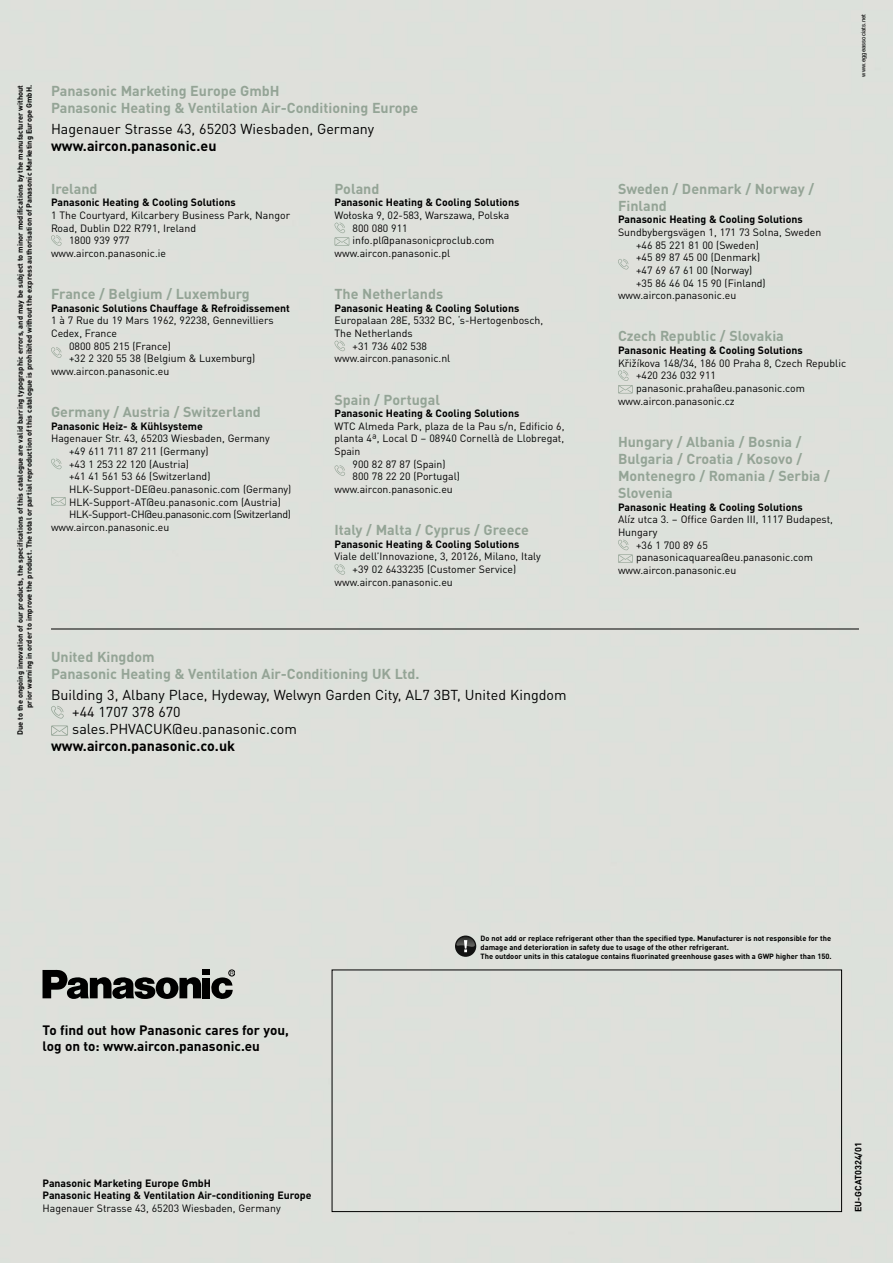
<style>
.page{position:relative;width:893px;height:1263px;background:#dee0db}
.page>*{position:absolute;margin:0;border:0;box-sizing:border-box;transform-origin:0 0}
.t1{font:700 14.25px/17.1px "DIN Pro";color:#94a496}
.t2{font:14.25px/17.1px "DIN Pro";color:#000}
.t3{font:700 14.25px "DIN Pro";color:#000}
.t4{font:700 13.5px/15.8px "DIN Pro";color:#000}
.t5{font:10.5px "DIN Pro";color:#000}
.t6{font:700 10.5px/12.6px "DIN Pro";color:#000}
.t7{font:10.5px "DIN Pro";letter-spacing:-.03em;color:#000}
.t8{font:700 9px "DIN Pro";color:#000}
.t9{font:700 7.5px/9px "DIN Pro";color:#000}
.t10{font:6px "Helvetica";color:#000}
</style>
<div class="page">
<div style="left:332px;top:969px;width:510px;height:243px;border:1px solid #000"></div>
<svg style="left:43px;top:970px;width:191px;height:29px;background:#646663"></svg>
<div style="left:228px;top:969px;width:7px;height:7px;border:1px solid #000;border-radius:50%"></div>
<svg style="left:455px;top:935px;width:21px;height:22px"></svg>
<svg style="left:456px;top:937px;width:19px;height:15px"></svg>
<svg style="left:51px;top:705px;width:13px;height:13px"></svg>
<svg style="left:51px;top:725px;width:17px;height:11px"></svg>
<hr style="left:51px;top:629px;width:808px;height:1px;background:#000">
<svg style="left:51px;top:235px;width:11px;height:11px"></svg>
<svg style="left:51px;top:347px;width:11px;height:11px"></svg>
<svg style="left:51px;top:458px;width:11px;height:11px"></svg>
<svg style="left:51px;top:497px;width:15px;height:9px"></svg>
<svg style="left:334px;top:222px;width:15px;height:24px"></svg>
<svg style="left:334px;top:340px;width:11px;height:11px"></svg>
<svg style="left:334px;top:465px;width:11px;height:11px"></svg>
<svg style="left:334px;top:564px;width:11px;height:11px"></svg>
<svg style="left:618px;top:259px;width:11px;height:10px"></svg>
<svg style="left:618px;top:370px;width:15px;height:23px"></svg>
<svg style="left:618px;top:539px;width:15px;height:24px"></svg>
<p class="t9" style="left:15px;top:735px;width:652px;text-align:right;rotate:-90deg">Due to the ongoing innovation of our products, the specifications of this catalogue are valid barring typographic errors, and may be subject to minor modifications by the manufacturer without prior warning in order to improve the product. The total or partial reproduction of this catalogue is prohibited without the express authorisation of Panasonic Marketing Europe GmbH.</p>
<h1 class="t1" style="left:51px;top:81px;width:369px">Panasonic Marketing Europe GmbH<br>Panasonic Heating &amp; Ventilation Air-Conditioning Europe</h1>
<h1 class="t2" style="left:51px;top:120px;width:325px">Hagenauer Strasse 43, 65203 Wiesbaden, Germany</h1>
<h1 class="t3" style="left:51px;top:135px;width:167px">www.aircon.panasonic.eu</h1>
<h1 class="t1" style="left:51px;top:179px;width:48px">Ireland</h1>
<p class="t6" style="left:51px;top:196px;width:186px">Panasonic Heating &amp; Cooling Solutions</p>
<p class="t5" style="left:51px;top:207px;width:241px">1 The Courtyard, Kilcarbery Business Park, Nangor</p>
<p class="t5" style="left:51px;top:220px;width:147px">Road, Dublin D22 R791, Ireland</p>
<p class="t5" style="left:69px;top:232px;width:62px">1800 939 977</p>
<p class="t5" style="left:51px;top:245px;width:117px">www.aircon.panasonic.ie</p>
<h1 class="t1" style="left:51px;top:285px;width:200px">France / Belgium / Luxemburg</h1>
<p class="t6" style="left:51px;top:301px;width:240px">Panasonic Solutions Chauffage &amp; Refroidissement</p>
<p class="t5" style="left:51px;top:313px;width:224px">1 à 7 Rue du 19 Mars 1962, 92238, Gennevilliers</p>
<p class="t5" style="left:51px;top:325px;width:68px">Cedex, France</p>
<p class="t5" style="left:69px;top:338px;width:103px">0800 805 215 (France)</p>
<p class="t5" style="left:69px;top:350px;width:188px">+32 2 320 55 38 (Belgium &amp; Luxemburg)</p>
<p class="t5" style="left:51px;top:363px;width:120px">www.aircon.panasonic.eu</p>
<h1 class="t1" style="left:51px;top:403px;width:211px">Germany / Austria / Switzerland</h1>
<p class="t6" style="left:51px;top:419px;width:153px">Panasonic Heiz- &amp; Kühlsysteme</p>
<p class="t5" style="left:51px;top:431px;width:220px">Hagenauer Str. 43, 65203 Wiesbaden, Germany</p>
<p class="t5" style="left:69px;top:443px;width:141px">+49 611 711 87 211 (Germany)</p>
<p class="t5" style="left:69px;top:456px;width:121px">+43 1 253 22 120 (Austria)</p>
<p class="t5" style="left:69px;top:469px;width:143px">+41 41 561 53 66 (Switzerland)</p>
<p class="t5" style="left:69px;top:481px;width:224px">HLK-Support-DE@eu.panasonic.com (Germany)</p>
<p class="t5" style="left:69px;top:494px;width:213px">HLK-Support-AT@eu.panasonic.com (Austria)</p>
<p class="t7" style="left:69px;top:506px;width:223px">HLK-Support-CH@eu.panasonic.com (Switzerland)</p>
<p class="t5" style="left:51px;top:519px;width:120px">www.aircon.panasonic.eu</p>
<h1 class="t1" style="left:334px;top:179px;width:46px">Poland</h1>
<p class="t6" style="left:334px;top:196px;width:186px">Panasonic Heating &amp; Cooling Solutions</p>
<p class="t5" style="left:334px;top:207px;width:176px">Wołoska 9, 02-583, Warszawa, Polska</p>
<p class="t5" style="left:353px;top:220px;width:57px">800 080 911</p>
<p class="t5" style="left:353px;top:232px;width:143px">info.pl@panasonicproclub.com</p>
<p class="t5" style="left:334px;top:245px;width:117px">www.aircon.panasonic.pl</p>
<h1 class="t1" style="left:334px;top:285px;width:110px">The Netherlands</h1>
<p class="t6" style="left:334px;top:301px;width:186px">Panasonic Heating &amp; Cooling Solutions</p>
<p class="t5" style="left:334px;top:313px;width:210px">Europalaan 28E, 5332 BC, ‘s-Hertogenbosch,</p>
<p class="t5" style="left:334px;top:325px;width:80px">The Netherlands</p>
<p class="t5" style="left:353px;top:338px;width:76px">+31 736 402 538</p>
<p class="t5" style="left:334px;top:350px;width:117px">www.aircon.panasonic.nl</p>
<h1 class="t1" style="left:334px;top:390px;width:107px">Spain / Portugal</h1>
<p class="t6" style="left:334px;top:406px;width:186px">Panasonic Heating &amp; Cooling Solutions</p>
<p class="t5" style="left:334px;top:418px;width:232px">WTC Almeda Park, plaza de la Pau s/n, Edificio 6,</p>
<p class="t5" style="left:334px;top:431px;width:231px">planta 4ª, Local D – 08940 Cornellà de Llobregat,</p>
<p class="t5" style="left:334px;top:443px;width:27px">Spain</p>
<p class="t5" style="left:353px;top:456px;width:95px">900 82 87 87 (Spain)</p>
<p class="t5" style="left:353px;top:469px;width:109px">800 78 22 20 (Portugal)</p>
<p class="t5" style="left:334px;top:481px;width:120px">www.aircon.panasonic.eu</p>
<h1 class="t1" style="left:334px;top:521px;width:196px">Italy / Malta / Cyprus / Greece</h1>
<p class="t6" style="left:334px;top:537px;width:186px">Panasonic Heating &amp; Cooling Solutions</p>
<p class="t5" style="left:334px;top:549px;width:208px">Viale dell’Innovazione, 3, 20126, Milano, Italy</p>
<p class="t5" style="left:353px;top:561px;width:165px">+39 02 6433235 (Customer Service)</p>
<p class="t5" style="left:334px;top:574px;width:120px">www.aircon.panasonic.eu</p>
<h1 class="t1" style="left:51px;top:647px;width:370px">United Kingdom<br>Panasonic Heating &amp; Ventilation Air-Conditioning UK Ltd.</h1>
<h1 class="t2" style="left:72px;top:685px;width:496px;text-indent:-21px">Building 3, Albany Place, Hydeway, Welwyn Garden City, AL7 3BT, United Kingdom +44 1707 378 670<br>sales.PHVACUK@eu.panasonic.com</h1>
<h1 class="t3" style="left:51px;top:735px;width:186px">www.aircon.panasonic.co.uk</h1>
<p class="t10" style="left:859px;top:77px;width:64px;rotate:-90deg">www.eggeassociats.net</p>
<h1 class="t1" style="left:618px;top:179px;width:198px">Sweden / Denmark / Norway /<br>Finland</h1>
<p class="t6" style="left:618px;top:213px;width:186px">Panasonic Heating &amp; Cooling Solutions</p>
<p class="t5" style="left:618px;top:224px;width:205px">Sundbybergsvägen 1, 171 73 Solna, Sweden</p>
<p class="t5" style="left:636px;top:237px;width:124px">+46 85 221 81 00 (Sweden)</p>
<p class="t5" style="left:636px;top:249px;width:126px">+45 89 87 45 00 (Denmark)</p>
<p class="t5" style="left:636px;top:262px;width:118px">+47 69 67 61 00 (Norway)</p>
<p class="t5" style="left:636px;top:275px;width:131px">+35 86 46 04 15 90 (Finland)</p>
<p class="t5" style="left:618px;top:287px;width:120px">www.aircon.panasonic.eu</p>
<h1 class="t1" style="left:618px;top:327px;width:167px">Czech Republic / Slovakia</h1>
<p class="t6" style="left:618px;top:343px;width:186px">Panasonic Heating &amp; Cooling Solutions</p>
<p class="t5" style="left:618px;top:355px;width:230px">Křižíkova 148/34, 186 00 Praha 8, Czech Republic</p>
<p class="t5" style="left:636px;top:368px;width:81px">+420 236 032 911</p>
<p class="t5" style="left:636px;top:380px;width:170px">panasonic.praha@eu.panasonic.com</p>
<p class="t5" style="left:618px;top:393px;width:118px">www.aircon.panasonic.cz</p>
<h1 class="t1" style="left:618px;top:432px;width:213px">Hungary / Albania / Bosnia /<br>Bulgaria / Croatia / Kosovo /<br>Montenegro / Romania / Serbia /<br>Slovenia</h1>
<p class="t6" style="left:618px;top:500px;width:186px">Panasonic Heating &amp; Cooling Solutions</p>
<p class="t5" style="left:618px;top:512px;width:216px">Alíz utca 3. – Office Garden III, 1117 Budapest,</p>
<p class="t5" style="left:618px;top:524px;width:41px">Hungary</p>
<p class="t5" style="left:636px;top:537px;width:73px">+36 1 700 89 65</p>
<p class="t5" style="left:636px;top:550px;width:178px">panasonicaquarea@eu.panasonic.com</p>
<p class="t5" style="left:618px;top:562px;width:120px">www.aircon.panasonic.eu</p>
<p class="t4" style="left:43px;top:1021px;width:248px">To find out how Panasonic cares for you, log on to: www.aircon.panasonic.eu</p>
<p class="t6" style="left:43px;top:1176px;width:271px">Panasonic Marketing Europe GmbH<br>Panasonic Heating &amp; Ventilation Air-conditioning Europe</p>
<p class="t5" style="left:43px;top:1200px;width:240px">Hagenauer Strasse 43, 65203 Wiesbaden, Germany</p>
<p class="t9" style="left:480px;top:933px;width:353px">Do not add or replace refrigerant other than the specified type. Manufacturer is not responsible for the damage and deterioration in safety due to usage of the other refrigerant.<br>The outdoor units in this catalogue contains fluorinated greenhouse gases with a GWP higher than 150.</p>
<p class="t8" style="left:851px;top:1212px;width:71px;rotate:-90deg">EU-GCAT0324/01</p>
</div>
